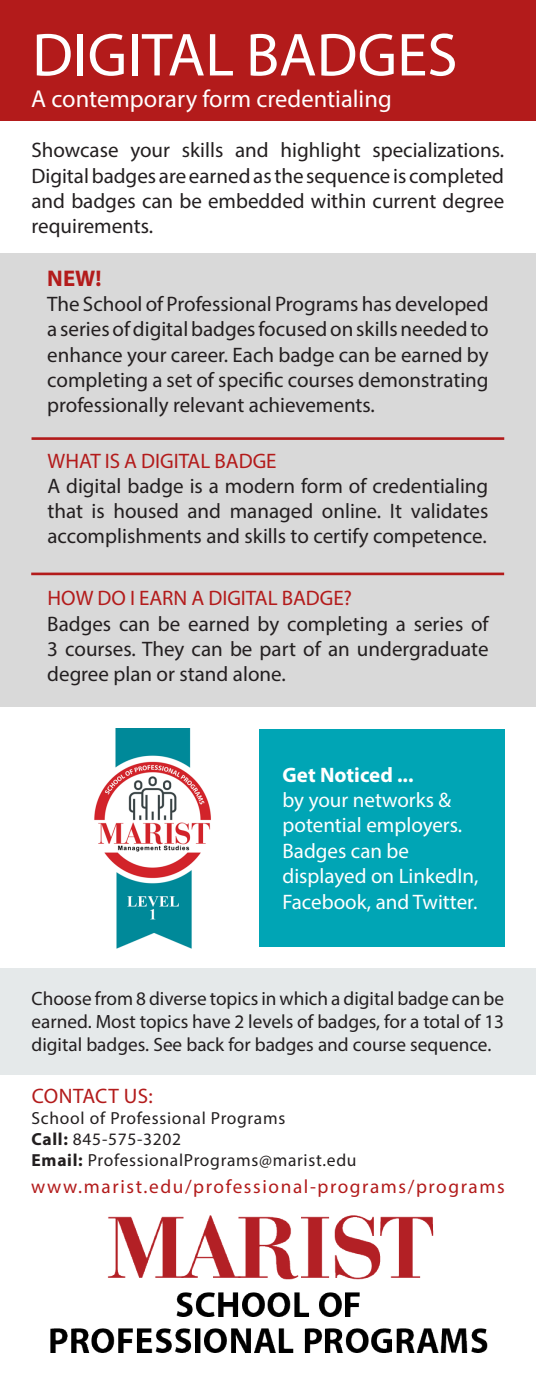
<style>
.page{position:relative;width:536px;height:1386px;background:#fff}
.page>*{position:absolute;margin:0;border:0;box-sizing:border-box;transform-origin:0 0}
.t1{font:61.25px "Myriad Pro";color:#fff}
.t2{font:24.5px "Myriad Pro";color:#fff}
.t3{font:700 22.75px "Myriad Pro";color:#b31b1b}
.t4{font:21px/25.2px "Myriad Pro";color:#231f20;text-align:justify}
.t5{font:21px/25.6px "Myriad Pro";color:#fff}
.t6{font:21px "Myriad Pro";color:#b31b1b}
.t7{font:700 21px "Myriad Pro";color:#fff}
.t8{font:21px "Myriad Pro";letter-spacing:.02em;color:#b31b1b}
.t9{font:19.25px/23.1px "Myriad Pro";color:#231f20;text-align:justify}
.t10{font:19.25px "Myriad Pro";letter-spacing:.085em;color:#b31b1b}
.t11{font:17.5px "Myriad Pro";letter-spacing:.04em;color:#231f20}
.s1{font-weight:700}
</style>
<div class="page">
<div style="left:0;top:969px;width:536px;height:106px;background:#e5e9ea"></div>
<div style="left:0;top:254px;width:536px;height:453px;background:#d9d9d9"></div>
<hr style="left:31px;top:437px;width:473px;height:3px;background:#b31b1b">
<hr style="left:31px;top:573px;width:473px;height:2px;background:#b31b1b">
<div style="left:0;top:0;width:536px;height:121px;background:#b31b1b"></div>
<div style="left:259px;top:729px;width:245px;height:218px;background:#00a5b5"></div>
<img style="left:94px;top:729px;width:117px;height:220px">
<img style="left:50px;top:1216px;width:438px;height:137px">
<p class="t1" style="left:32px;top:17px;width:427px">DIGITAL BADGES</p>
<p class="t2" style="left:31px;top:84px;width:362px">A contemporary form credentialing</p>
<p class="t4" style="left:32px;top:137px;width:474px">Showcase your skills and highlight specializations.<br>Digital badges are earned as the sequence is completed and badges can be embedded within current degree requirements.</p>
<p class="t3" style="left:47px;top:264px;width:56px">NEW!</p>
<p class="t4" style="left:47px;top:291px;width:443px">The School of Professional Programs has developed a series of digital badges focused on skills needed to enhance your career. Each badge can be earned by completing a set of specific courses demonstrating professionally relevant achievements.</p>
<p class="t6" style="left:48px;top:448px;width:230px">WHAT IS A DIGITAL BADGE</p>
<p class="t4" style="left:47px;top:473px;width:442px">A digital badge is a modern form of credentialing that is housed and managed online. It validates accomplishments and skills to certify competence.</p>
<p class="t6" style="left:47px;top:585px;width:306px">HOW DO I EARN A DIGITAL BADGE?</p>
<p class="t4" style="left:47px;top:611px;width:443px">Badges can be earned by completing a series of 3 courses. They can be part of an undergraduate degree plan or stand alone.</p>
<p class="t7" style="left:282px;top:761px;width:132px">Get Noticed ...</p>
<p class="t5" style="left:282px;top:787px;width:197px">by your networks &amp; potential employers.<br>Badges can be displayed on LinkedIn,<br>Facebook, and Twitter.</p>
<p class="t9" style="left:32px;top:987px;width:474px">Choose from 8 diverse topics in which a digital badge can be earned. Most topics have 2 levels of badges, for a total of 13 digital badges. See back for badges and course sequence.</p>
<p class="t8" style="left:32px;top:1083px;width:122px">CONTACT US:</p>
<p class="t11" style="left:32px;top:1108px;width:255px">School of Professional Programs</p>
<p class="t11" style="left:32px;top:1129px;width:151px"><span class="s1">Call:</span> 845-575-3202</p>
<p class="t11" style="left:32px;top:1150px;width:326px"><span class="s1">Email:</span> ProfessionalPrograms@marist.edu</p>
<p class="t10" style="left:31px;top:1174px;width:475px">www.marist.edu/professional-programs/programs</p>
</div>
